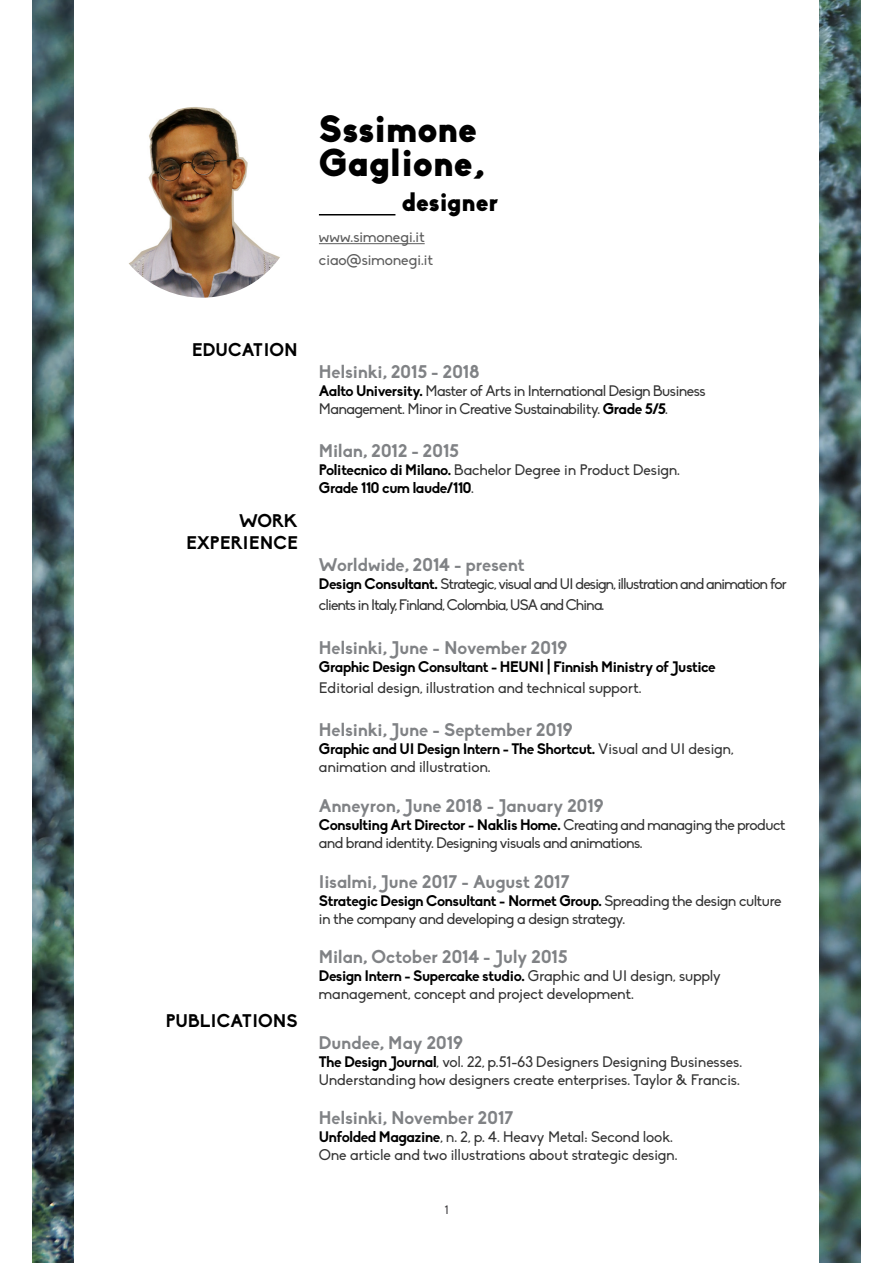
<style>
.page{position:relative;width:893px;height:1263px;background:#fff}
.page>*{position:absolute;margin:0;border:0;box-sizing:border-box;transform-origin:0 0}
.t1{font:900 37.5px/34.5px "Biko";color:#000}
.t2{font:900 25.5px "Biko";color:#000}
.t3{font:700 18px "Biko";color:#808285}
.t4{font:700 18px/21.6px "Biko";color:#000;text-align:right}
.t5{font:15px/18px "Biko";letter-spacing:-.01em;color:#333}
.t6{font:15px/18px "Biko";letter-spacing:-.03em;color:#333}
.t7{font:700 15px/18px "Biko";letter-spacing:-.03em;color:#000}
.t8{font:15px/21.6px "Biko";letter-spacing:-.05em;color:#333}
.t9{font:15px/22.5px "Biko";color:#5c5c5c}
.t10{font:12px "Biko";color:#414042}
.s1{font-weight:700;color:#000}
.s2{font-weight:400;color:#333}
</style>
<div class="page">
<img style="left:128px;top:107px;width:152px;height:191px">
<hr style="left:319px;top:243px;width:106px;height:1px;background:#5c5c5c">
<hr style="left:319px;top:214px;width:76px;height:1px;background:#000">
<img style="left:33px;top:1px;width:41px;height:1261px">
<img style="left:819px;top:1px;width:41px;height:1261px">
<h1 class="t1" style="left:319px;top:111px;width:167px">Sssimone<br>Gaglione,</h1>
<h2 class="t2" style="left:402px;top:186px;width:98px">designer</h2>
<p class="t9" style="left:319px;top:226px;width:116px">www.simonegi.it ciao@simonegi.it</p>
<p class="t4" style="left:192px;top:339px;width:107px">EDUCATION</p>
<p class="t4" style="left:186px;top:510px;width:113px">WORK<br>EXPERIENCE</p>
<p class="t4" style="left:166px;top:1010px;width:133px">PUBLICATIONS</p>
<p class="t3" style="left:319px;top:361px;width:162px">Helsinki, 2015 - 2018</p>
<p class="t6" style="left:319px;top:382px;width:388px"><span class="s1">Aalto University.</span> Master of Arts in International Design Business<br>Management. Minor in Creative Sustainability. <span class="s1">Grade 5/5</span>.</p>
<p class="t3" style="left:319px;top:439px;width:142px">Milan, 2012 - 2015</p>
<p class="t7" style="left:319px;top:460px;width:363px">Politecnico di Milano. <span class="s2">Bachelor Degree in Product Design.<br></span>Grade 110 cum laude/110<span class="s2">.</span></p>
<p class="t3" style="left:319px;top:554px;width:207px">Worldwide, 2014 - present</p>
<p class="t8" style="left:319px;top:573px;width:469px"><span class="s1">Design Consultant.</span> Strategic, visual and UI design, illustration and animation for clients in Italy, Finland, Colombia, USA and China.</p>
<p class="t3" style="left:319px;top:636px;width:250px">Helsinki, June - November 2019</p>
<p class="t7" style="left:319px;top:657px;width:398px">Graphic Design Consultant - HEUNI | Finnish Ministry of Justice</p>
<p class="t5" style="left:319px;top:679px;width:324px">Editorial design, illustration and technical support.</p>
<p class="t3" style="left:319px;top:719px;width:255px">Helsinki, June - September 2019</p>
<p class="t5" style="left:319px;top:740px;width:416px"><span class="s1">Graphic and UI Design Intern - The Shortcut.</span> Visual and UI design, animation and illustration.</p>
<p class="t3" style="left:319px;top:795px;width:286px">Anneyron, June 2018 - January 2019</p>
<p class="t6" style="left:319px;top:816px;width:468px"><span class="s1">Consulting Art Director - Naklis Home.</span> Creating and managing the product and brand identity. Designing visuals and animations.</p>
<p class="t3" style="left:319px;top:870px;width:252px">Iisalmi, June 2017 - August 2017</p>
<p class="t5" style="left:319px;top:892px;width:464px"><span class="s1">Strategic Design Consultant - Normet Group.</span> Spreading the design culture in the company and developing a design strategy.</p>
<p class="t3" style="left:319px;top:946px;width:250px">Milan, October 2014 - July 2015</p>
<p class="t5" style="left:319px;top:967px;width:403px"><span class="s1">Design Intern - Supercake studio.</span> Graphic and UI design, supply management, concept and project development.</p>
<p class="t3" style="left:319px;top:1032px;width:146px">Dundee, May 2019</p>
<p class="t5" style="left:319px;top:1053px;width:425px"><span class="s1">The Design Journal</span>, vol. 22, p.51-63 Designers Designing Businesses.<br>Understanding how designers create enterprises. Taylor &amp; Francis.</p>
<p class="t3" style="left:319px;top:1107px;width:196px">Helsinki, November 2017</p>
<p class="t5" style="left:319px;top:1128px;width:360px"><span class="s1">Unfolded Magazine</span>, n. 2, p. 4. Heavy Metal: Second look.<br>One article and two illustrations about strategic design.</p>
<p class="t10" style="left:444px;top:1203px;width:6px">1</p>
</div>
